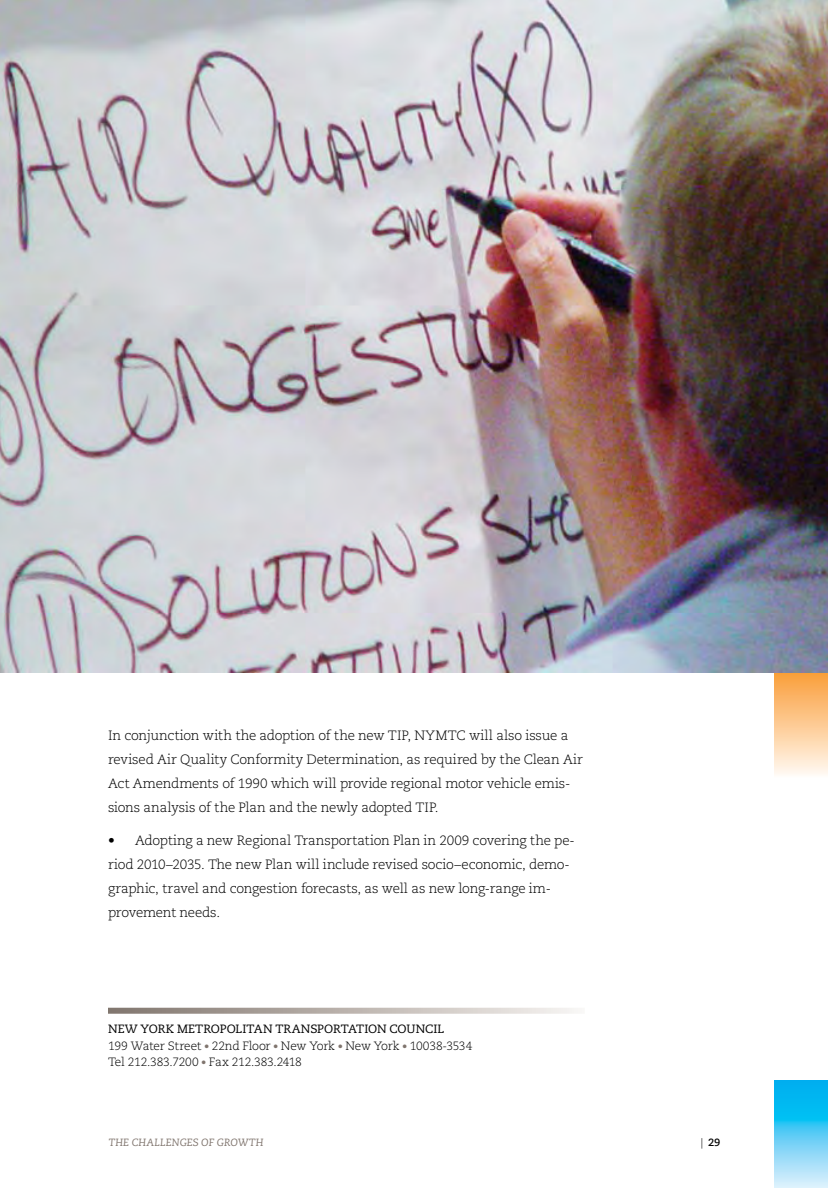
<style>
.page{position:relative;width:828px;height:1188px;background:#fff}
.page>*{position:absolute;margin:0;border:0;box-sizing:border-box;transform-origin:0 0}
.t1{font:300 13.5px/24px "Caecilia LT Std";letter-spacing:-.015em;color:#000}
.t2{font:300 12px/16.5px "Caecilia LT Std";letter-spacing:-.015em;color:#000}
.t3{font:italic 10.5px "Caecilia LT Std";letter-spacing:.005em;color:#80756e}
.t4{font:700 10.5px "Caecilia LT Std";color:#000}
.t5{font:300 10.5px "Caecilia LT Std";color:#000}
.s1{font-weight:400}
.s2{font-size:10.5px;color:#80756e}
</style>
<div class="page">
<div style="left:774px;top:672px;width:54px;height:106px;background:linear-gradient(to bottom,#fa9d37,#fffaf4)"></div>
<img style="left:0;top:0;width:828px;height:672px">
<svg style="left:108px;top:1008px;width:468px;height:6px;background:#bdb6b0"></svg>
<svg style="left:774px;top:1080px;width:54px;height:108px;background:#57ccf5"></svg>
<p class="t1" style="left:108px;top:724px;width:477px">In conjunction with the adoption of the new TIP, NYMTC will also issue a revised Air Quality Conformity Determination, as required by the Clean Air Act Amendments of 1990 which will provide regional motor vehicle emis&shy;sions analysis of the Plan and the newly adopted TIP.</p>
<p class="t1" style="left:108px;top:829px;width:468px">• Adopting a new Regional Transportation Plan in 2009 covering the pe&shy;riod 2010–2035. The new Plan will include revised socio–economic, demo&shy;graphic, travel and congestion forecasts, as well as new long-range im&shy;provement needs.</p>
<p class="t2" style="left:108px;top:1021px;width:366px"><span class="s1">NEW YORK METROPOLITAN TRANSPORTATION COUNCIL<br></span>199 Water Street <span class="s2">•</span> 22nd Floor <span class="s2">•</span> New York <span class="s2">•</span> New York <span class="s2">•</span> 10038-3534<br>Tel 212.383.7200 <span class="s2">•</span> Fax 212.383.2418</p>
<p class="t3" style="left:109px;top:1137px;width:156px">THE CHALLENGES OF GROWTH</p>
<p class="t5" style="left:701px;top:1137px;width:4px">|</p>
<p class="t4" style="left:708px;top:1136px;width:14px">29</p>
</div>
